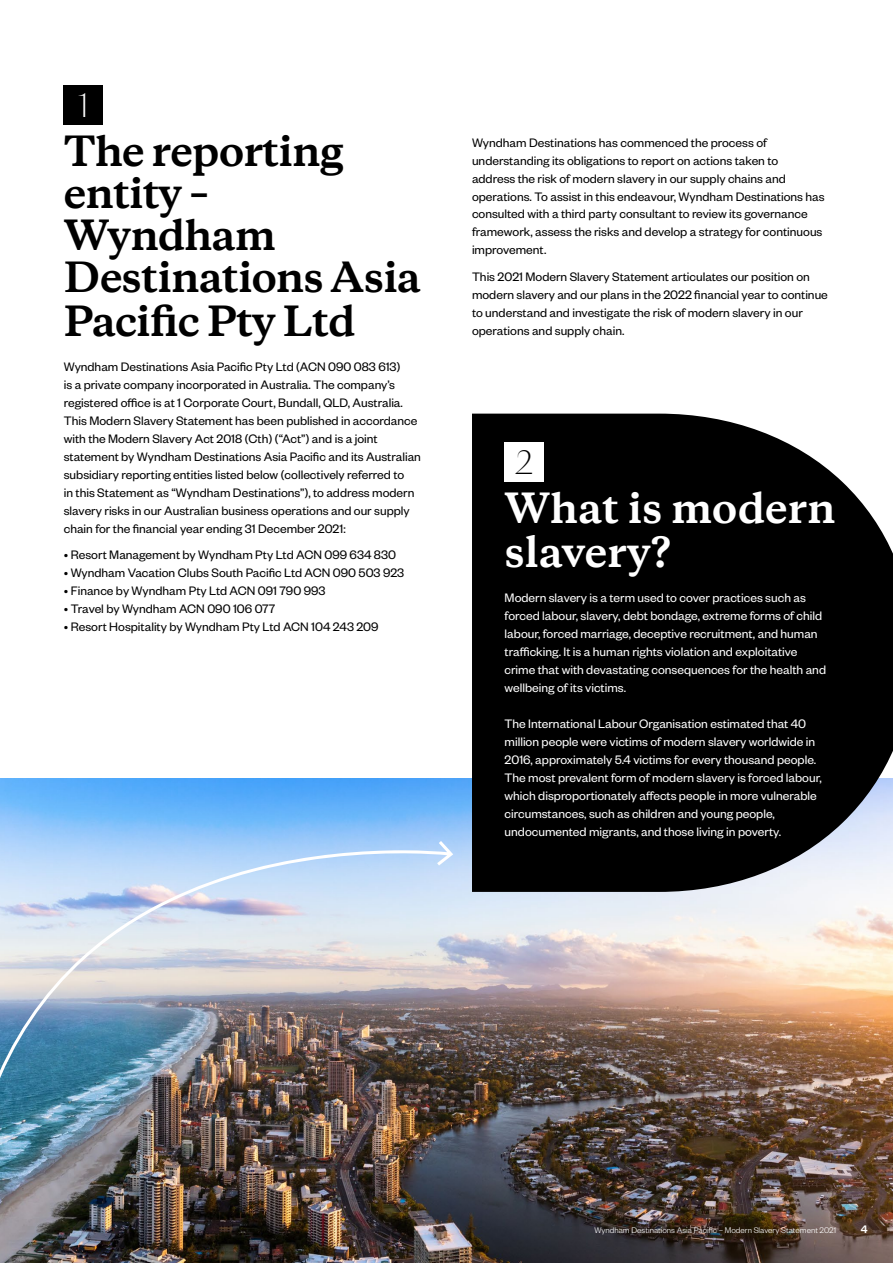
<style>
.page{position:relative;width:893px;height:1263px;background:#fff}
.page>*{position:absolute;margin:0;border:0;box-sizing:border-box;transform-origin:0 0}
.t1{font:700 39px/42.3px "Copernicus";letter-spacing:-.02em;color:#000}
.t2{font:700 39px/43.2px "Copernicus";color:#fff}
.t3{font:300 32.4px "Sang Bleu Sans";color:#fff}
.t4{font:300 32.4px "Sang Bleu Sans";color:#000}
.t5{font:13.5px/18px "Founders Grotesk";color:#000}
.t6{font:13.5px/18px "Founders Grotesk";color:#fff}
.t7{font:500 12px "Founders Grotesk";color:#fff}
.t8{font:300 9px "Founders Grotesk";color:#fff}
</style>
<div class="page">
<img style="left:0;top:778px;width:893px;height:485px">
<svg style="left:472px;top:414px;width:421px;height:478px;background:#151616"></svg>
<div style="left:64px;top:85px;width:39px;height:39px;background:#000"></div>
<div style="left:505px;top:442px;width:39px;height:39px;background:#fff"></div>
<img style="left:0;top:840px;width:453px;height:423px">
<h2 class="t3" style="left:77px;top:84px;width:14px">1</h2>
<h1 class="t1" style="left:64px;top:131px;width:359px">The reporting entity –<br>Wyndham<br>Destinations Asia<br>Pacific Pty Ltd</h1>
<p class="t5" style="left:64px;top:357px;width:359px">Wyndham Destinations Asia Pacific Pty Ltd (ACN 090 083 613)<br>is a private company incorporated in Australia. The company’s registered office is at 1 Corporate Court, Bundall, QLD, Australia.<br>This Modern Slavery Statement has been published in accordance with the Modern Slavery Act 2018 (Cth) (“Act”) and is a joint statement by Wyndham Destinations Asia Pacific and its Australian subsidiary reporting entities listed below (collectively referred to<br>in this Statement as “Wyndham Destinations”), to address modern slavery risks in our Australian business operations and our supply chain for the financial year ending 31 December 2021:</p>
<p class="t5" style="left:64px;top:545px;width:334px">• Resort Management by Wyndham Pty Ltd ACN 099 634 830</p>
<p class="t5" style="left:64px;top:563px;width:342px">• Wyndham Vacation Clubs South Pacific Ltd ACN 090 503 923</p>
<p class="t5" style="left:64px;top:581px;width:263px">• Finance by Wyndham Pty Ltd ACN 091 790 993</p>
<p class="t5" style="left:64px;top:599px;width:213px">• Travel by Wyndham ACN 090 106 077</p>
<p class="t5" style="left:64px;top:617px;width:316px">• Resort Hospitality by Wyndham Pty Ltd ACN 104 243 209</p>
<p class="t5" style="left:472px;top:133px;width:354px">Wyndham Destinations has commenced the process of understanding its obligations to report on actions taken to address the risk of modern slavery in our supply chains and operations. To assist in this endeavour, Wyndham Destinations has consulted with a third party consultant to review its governance framework, assess the risks and develop a strategy for continuous improvement.</p>
<p class="t5" style="left:472px;top:267px;width:357px">This 2021 Modern Slavery Statement articulates our position on modern slavery and our plans in the 2022 financial year to continue to understand and investigate the risk of modern slavery in our operations and supply chain.</p>
<h2 class="t4" style="left:515px;top:441px;width:20px">2</h2>
<h1 class="t2" style="left:505px;top:487px;width:332px">What is modern slavery?</h1>
<p class="t6" style="left:505px;top:588px;width:323px">Modern slavery is a term used to cover practices such as forced labour, slavery, debt bondage, extreme forms of child labour, forced marriage, deceptive recruitment, and human trafficking. It is a human rights violation and exploitative crime that with devastating consequences for the health and wellbeing of its victims.</p>
<p class="t6" style="left:505px;top:713px;width:319px">The International Labour Organisation estimated that 40 million people were victims of modern slavery worldwide in 2016, approximately 5.4 victims for every thousand people.<br>The most prevalent form of modern slavery is forced labour, which disproportionately affects people in more vulnerable circumstances, such as children and young people, undocumented migrants, and those living in poverty.</p>
<p class="t8" style="left:594px;top:1224px;width:243px">Wyndham Destinations Asia Pacific – Modern Slavery Statement 2021</p>
<p class="t7" style="left:861px;top:1222px;width:8px">4</p>
</div>
